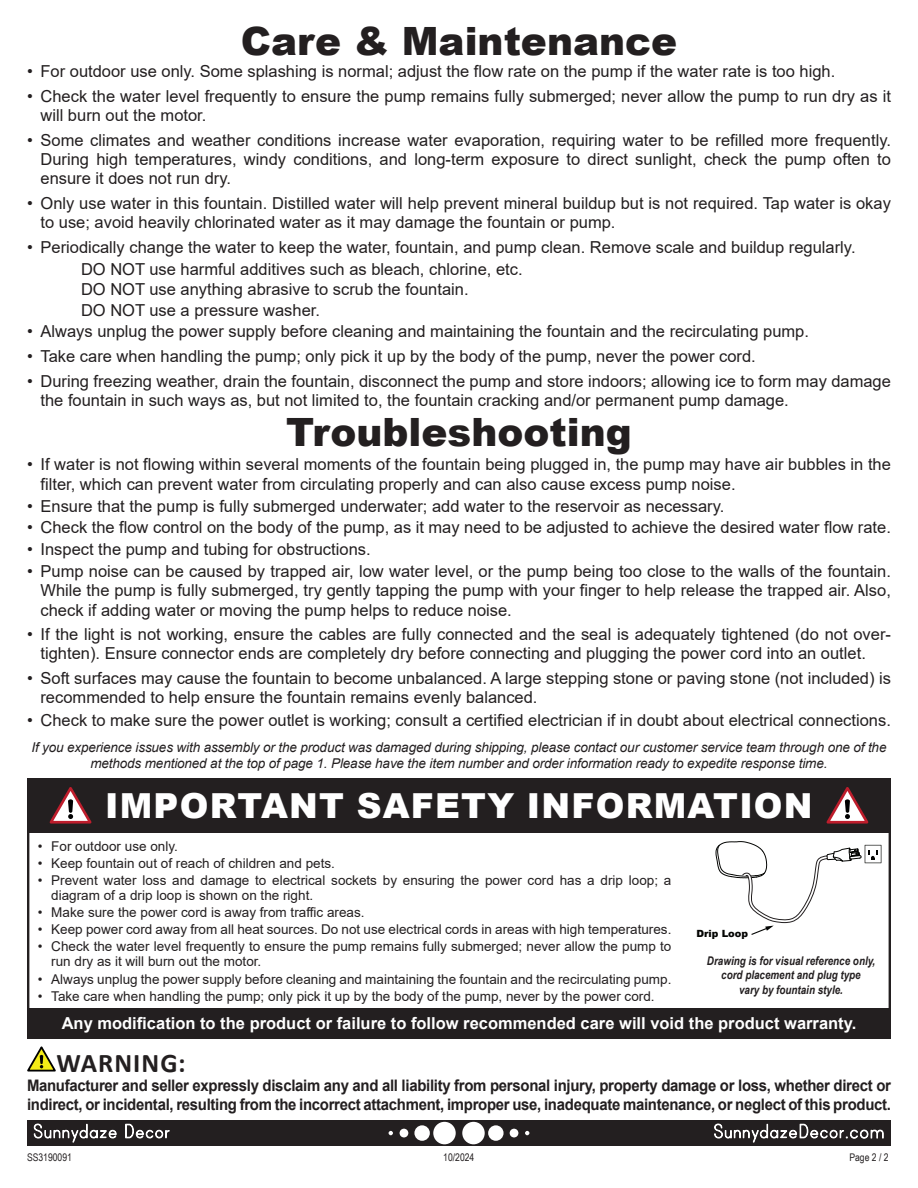
<style>
.page{position:relative;width:918px;height:1188px;background:#fff}
.page>*{position:absolute;margin:0;border:0;box-sizing:border-box;transform-origin:0 0}
.t1{font:900 39px "Arial";color:#231f20}
.t2{font:900 34.5px "Arial";letter-spacing:.035em;color:#fff}
.t3{font:700 27px "Calibri";letter-spacing:.04em;color:#231f20}
.t4{font:16.5px/19.2px "Arial";color:#231f20}
.t5{font:700 16.5px "Arial";color:#fff}
.t6{font:700 15.9px/19px "Arial";letter-spacing:-.02em;color:#231f20;scale:.94 1}
.t7{font:13.5px/15px "Arial";color:#231f20}
.t8{font:italic 13.5px/16.2px "Arial";letter-spacing:-.01em;color:#231f20;text-align:center}
.t9{font:italic 700 12px/14.4px "Arial Narrow";color:#231f20;text-align:center}
.t10{font:10.5px "Arial Narrow";color:#231f20}
.t11{font:900 9.9px "Arial";color:#040503}
</style>
<div class="page">
<div style="left:27px;top:1120px;width:864px;height:26px;background:#231f20"></div>
<div style="left:462px;top:1122px;width:23px;height:22px;background:#fff;border-radius:50%"></div>
<div style="left:488px;top:1125px;width:16px;height:16px;background:#fff;border-radius:50%"></div>
<div style="left:510px;top:1129px;width:8px;height:8px;background:#fff;border-radius:50%"></div>
<svg style="left:525px;top:1131px;width:4px;height:4px"></svg>
<div style="left:433px;top:1122px;width:23px;height:22px;background:#fff;border-radius:50%"></div>
<div style="left:414px;top:1125px;width:16px;height:16px;background:#fff;border-radius:50%"></div>
<div style="left:400px;top:1129px;width:8px;height:8px;background:#fff;border-radius:50%"></div>
<svg style="left:389px;top:1131px;width:4px;height:4px"></svg>
<svg style="left:34px;top:1123px;width:83px;height:20px"></svg>
<svg style="left:125px;top:1124px;width:45px;height:15px"></svg>
<svg style="left:714px;top:1123px;width:170px;height:20px"></svg>
<svg style="left:27px;top:1046px;width:29px;height:26px"></svg>
<div style="left:27px;top:1008px;width:864px;height:31px;background:#231f20"></div>
<div style="left:27px;top:778px;width:864px;height:54px;background:#231f20"></div>
<svg style="left:50px;top:787px;width:42px;height:37px"></svg>
<svg style="left:826px;top:787px;width:42px;height:37px"></svg>
<svg style="left:716px;top:841px;width:165px;height:94px"></svg>
<p class="t1" style="left:241px;top:13px;width:438px">Care &amp; Maintenance</p>
<p class="t4" style="left:27px;top:62px;width:810px">• For outdoor use only. Some splashing is normal; adjust the flow rate on the pump if the water rate is too high.</p>
<p class="t4" style="left:40px;top:87px;width:852px;text-indent:-14px">• Check the water level frequently to ensure the pump remains fully submerged; never allow the pump to run dry as it will burn out the motor.</p>
<p class="t4" style="left:40px;top:131px;width:852px;text-align:justify;text-indent:-14px">• Some climates and weather conditions increase water evaporation, requiring water to be refilled more frequently.<br>During high temperatures, windy conditions, and long-term exposure to direct sunlight, check the pump often to ensure it does not run dry.</p>
<p class="t4" style="left:40px;top:194px;width:852px;text-indent:-14px">• Only use water in this fountain. Distilled water will help prevent mineral buildup but is not required. Tap water is okay to use; avoid heavily chlorinated water as it may damage the fountain or pump.</p>
<p class="t4" style="left:27px;top:238px;width:830px">• Periodically change the water to keep the water, fountain, and pump clean. Remove scale and buildup regularly.</p>
<p class="t4" style="left:81px;top:259px;width:443px">DO NOT use harmful additives such as bleach, chlorine, etc.</p>
<p class="t4" style="left:81px;top:280px;width:389px">DO NOT use anything abrasive to scrub the fountain.</p>
<p class="t4" style="left:81px;top:300px;width:241px">DO NOT use a pressure washer.</p>
<p class="t4" style="left:27px;top:322px;width:784px">• Always unplug the power supply before cleaning and maintaining the fountain and the recirculating pump.</p>
<p class="t4" style="left:27px;top:347px;width:730px">• Take care when handling the pump; only pick it up by the body of the pump, never the power cord.</p>
<p class="t4" style="left:40px;top:371px;width:852px;text-indent:-14px">• During freezing weather, drain the fountain, disconnect the pump and store indoors; allowing ice to form may damage the fountain in such ways as, but not limited to, the fountain cracking and/or permanent pump damage.</p>
<p class="t1" style="left:286px;top:403px;width:347px">Troubleshooting</p>
<p class="t4" style="left:40px;top:455px;width:852px;text-indent:-14px">• If water is not flowing within several moments of the fountain being plugged in, the pump may have air bubbles in the filter, which can prevent water from circulating properly and can also cause excess pump noise.</p>
<p class="t4" style="left:27px;top:496px;width:699px">• Ensure that the pump is fully submerged underwater; add water to the reservoir as necessary.</p>
<p class="t4" style="left:27px;top:518px;width:866px">• Check the flow control on the body of the pump, as it may need to be adjusted to achieve the desired water flow rate.</p>
<p class="t4" style="left:27px;top:539px;width:345px">• Inspect the pump and tubing for obstructions.</p>
<p class="t4" style="left:40px;top:561px;width:852px;text-align:justify;text-indent:-14px">• Pump noise can be caused by trapped air, low water level, or the pump being too close to the walls of the fountain.<br>While the pump is fully submerged, try gently tapping the pump with your finger to help release the trapped air. Also, check if adding water or moving the pump helps to reduce noise.</p>
<p class="t4" style="left:40px;top:624px;width:852px;text-indent:-14px">• If the light is not working, ensure the cables are fully connected and the seal is adequately tightened (do not over&shy;tighten). Ensure connector ends are completely dry before connecting and plugging the power cord into an outlet.</p>
<p class="t4" style="left:40px;top:668px;width:852px;text-indent:-14px">• Soft surfaces may cause the fountain to become unbalanced. A large stepping stone or paving stone (not included) is recommended to help ensure the fountain remains evenly balanced.</p>
<p class="t4" style="left:27px;top:710px;width:865px">• Check to make sure the power outlet is working; consult a certified electrician if in doubt about electrical connections.</p>
<p class="t8" style="left:31px;top:739px;width:857px">If you experience issues with assembly or the product was damaged during shipping, please contact our customer service team through one of the methods mentioned at the top of page 1. Please have the item number and order information ready to expedite response time.</p>
<p class="t2" style="left:105px;top:780px;width:709px">IMPORTANT SAFETY INFORMATION</p>
<p class="t7" style="left:38px;top:838px;width:142px">• For outdoor use only.</p>
<p class="t7" style="left:38px;top:856px;width:299px">• Keep fountain out of reach of children and pets.</p>
<p class="t7" style="left:51px;top:873px;width:622px;text-indent:-14px">• Prevent water loss and damage to electrical sockets by ensuring the power cord has a drip loop; a diagram of a drip loop is shown on the right.</p>
<p class="t7" style="left:38px;top:905px;width:328px">• Make sure the power cord is away from traffic areas.</p>
<p class="t7" style="left:38px;top:922px;width:635px">• Keep power cord away from all heat sources. Do not use electrical cords in areas with high temperatures.</p>
<p class="t7" style="left:51px;top:939px;width:622px;text-indent:-14px">• Check the water level frequently to ensure the pump remains fully submerged; never allow the pump to run dry as it will burn out the motor.</p>
<p class="t7" style="left:38px;top:971px;width:635px">• Always unplug the power supply before cleaning and maintaining the fountain and the recirculating pump.</p>
<p class="t7" style="left:38px;top:988px;width:618px">• Take care when handling the pump; only pick it up by the body of the pump, never by the power cord.</p>
<p class="t11" style="left:696px;top:927px;width:53px">Drip Loop</p>
<p class="t9" style="left:707px;top:953px;width:170px">Drawing is for visual reference only, cord placement and plug type<br>vary by fountain style.</p>
<p class="t5" style="left:62px;top:1012px;width:796px">Any modification to the product or failure to follow recommended care will void the product warranty.</p>
<p class="t3" style="left:57px;top:1044px;width:131px">WARNING:</p>
<p class="t6" style="left:27px;top:1076px;width:921px">Manufacturer and seller expressly disclaim any and all liability from personal injury, property damage or loss, whether direct or indirect, or incidental, resulting from the incorrect attachment, improper use, inadequate maintenance, or neglect of this product.</p>
<p class="t10" style="left:27px;top:1150px;width:47px">SS3190091</p>
<p class="t10" style="left:443px;top:1150px;width:33px">10/2024</p>
<p class="t10" style="left:849px;top:1150px;width:41px">Page 2 / 2</p>
</div>
